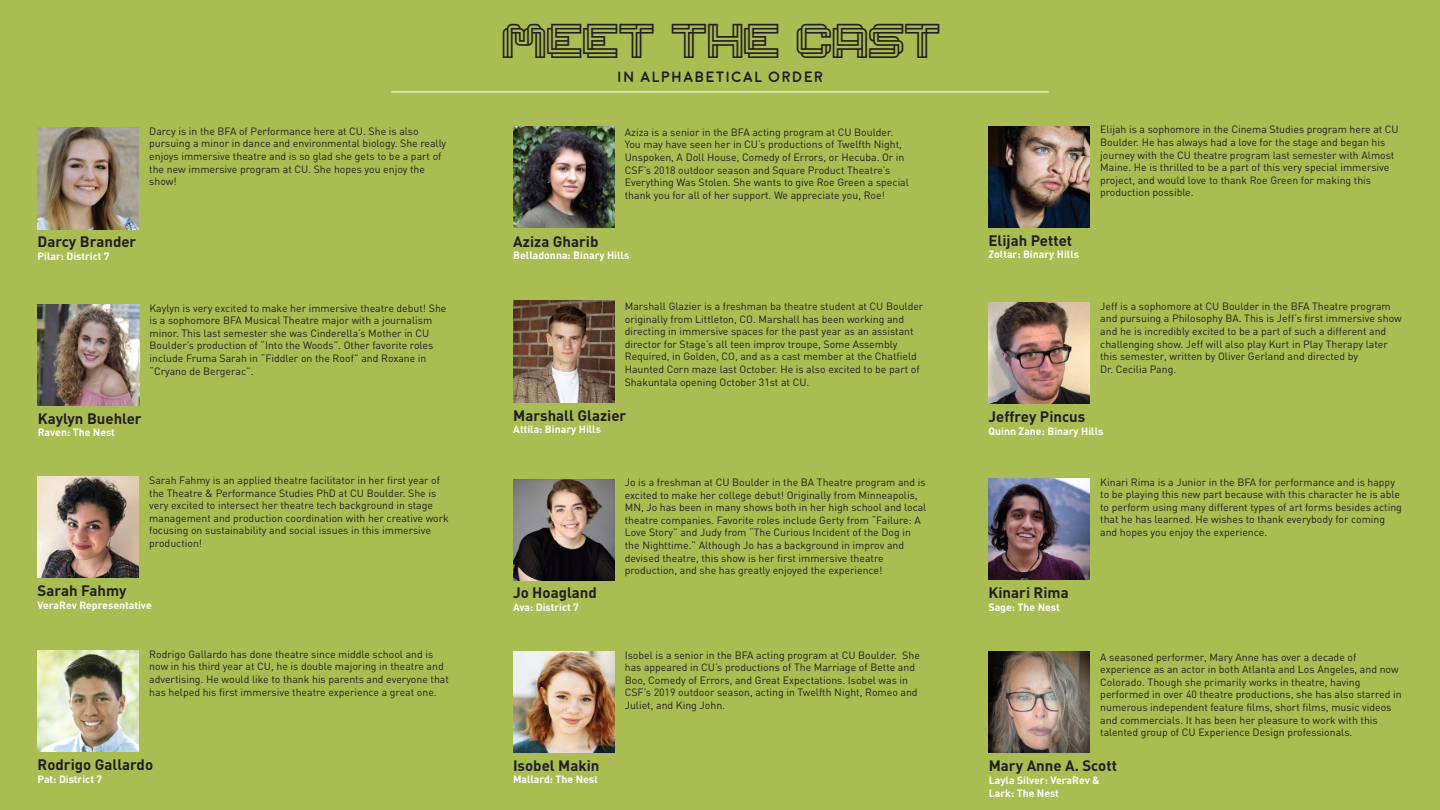
<style>
.page{position:relative;width:1440px;height:810px;background:#aabd52}
.page>*{position:absolute;margin:0;border:0;box-sizing:border-box;transform-origin:0 0}
.t1{font:48.82px "Linee DEMO Regular";letter-spacing:-.06em;color:#231e20}
.t2{font:700 15px "DIN";color:#231e20}
.t3{font:700 15px "Moon";letter-spacing:.06em;color:#231e20}
.t4{font:10.5px/12.6px "DIN";color:#231e20}
.t5{font:700 10.5px/12.6px "DIN";color:#fff}
</style>
<div class="page">
<img style="left:988px;top:651px;width:102px;height:102px">
<img style="left:988px;top:302px;width:102px;height:102px">
<img style="left:513px;top:479px;width:101px;height:101px">
<img style="left:38px;top:476px;width:101px;height:102px">
<img style="left:513px;top:127px;width:101px;height:101px">
<img style="left:988px;top:126px;width:102px;height:101px">
<img style="left:513px;top:652px;width:101px;height:101px">
<img style="left:38px;top:650px;width:101px;height:101px">
<img style="left:988px;top:478px;width:102px;height:101px">
<hr style="left:391px;top:92px;width:658px;height:1px;background:#fff">
<img style="left:513px;top:301px;width:101px;height:101px">
<img style="left:38px;top:305px;width:101px;height:101px">
<img style="left:38px;top:128px;width:101px;height:101px">
<p class="t4" style="left:149px;top:125px;width:299px">Darcy is in the BFA of Performance here at CU. She is also pursuing a minor in dance and environmental biology. She really enjoys immersive theatre and is so glad she gets to be a part of the new immersive program at CU. She hopes you enjoy the show!</p>
<h2 class="t2" style="left:38px;top:232px;width:100px">Darcy Brander</h2>
<p class="t5" style="left:38px;top:249px;width:74px">Pilar: District 7</p>
<p class="t4" style="left:149px;top:301px;width:299px">Kaylyn is very excited to make her immersive theatre debut! She is a sophomore BFA Musical Theatre major with a journalism minor. This last semester she was Cinderella’s Mother in CU Boulder’s production of “Into the Woods”. Other favorite roles include Fruma Sarah in “Fiddler on the Roof” and Roxane in “Cryano de Bergerac”.</p>
<h2 class="t2" style="left:38px;top:409px;width:106px">Kaylyn Buehler</h2>
<p class="t5" style="left:38px;top:426px;width:79px">Raven: The Nest</p>
<p class="t4" style="left:149px;top:474px;width:301px">Sarah Fahmy is an applied theatre facilitator in her first year of the Theatre &amp; Performance Studies PhD at CU Boulder. She is very excited to intersect her theatre tech background in stage management and production coordination with her creative work focusing on sustainability and social issues in this immersive production!</p>
<h2 class="t2" style="left:38px;top:581px;width:91px">Sarah Fahmy</h2>
<p class="t5" style="left:38px;top:598px;width:116px">VeraRev Representative</p>
<p class="t4" style="left:149px;top:648px;width:301px">Rodrigo Gallardo has done theatre since middle school and is now in his third year at CU, he is double majoring in theatre and advertising. He would like to thank his parents and everyone that has helped his first immersive theatre experience a great one.</p>
<h2 class="t2" style="left:38px;top:755px;width:117px">Rodrigo Gallardo</h2>
<p class="t5" style="left:38px;top:772px;width:66px">Pat: District 7</p>
<h1 class="t1" style="left:501px;top:13px;width:443px">MEET THE CAST</h1>
<h2 class="t3" style="left:617px;top:70px;width:208px">IN ALPHABETICAL ORDER</h2>
<p class="t4" style="left:625px;top:126px;width:286px">Aziza is a senior in the BFA acting program at CU Boulder.<br>You may have seen her in CU’s productions of Twelfth Night, Unspoken, A Doll House, Comedy of Errors, or Hecuba. Or in CSF’s 2018 outdoor season and Square Product Theatre’s Everything Was Stolen. She wants to give Roe Green a special thank you for all of her support. We appreciate you, Roe!</p>
<h2 class="t2" style="left:513px;top:231px;width:87px">Aziza Gharib</h2>
<p class="t5" style="left:513px;top:249px;width:117px">Belladonna: Binary Hills</p>
<p class="t4" style="left:625px;top:300px;width:300px">Marshall Glazier is a freshman ba theatre student at CU Boulder originally from Littleton, CO. Marshall has been working and directing in immersive spaces for the past year as an assistant director for Stage’s all teen improv troupe, Some Assembly Required, in Golden, CO, and as a cast member at the Chatfield Haunted Corn maze last October. He is also excited to be part of Shakuntala opening October 31st at CU.</p>
<h2 class="t2" style="left:513px;top:406px;width:115px">Marshall Glazier</h2>
<p class="t5" style="left:513px;top:423px;width:89px">Attila: Binary Hills</p>
<h2 class="t2" style="left:513px;top:583px;width:85px">Jo Hoagland</h2>
<p class="t5" style="left:513px;top:600px;width:67px">Ava: District 7</p>
<h2 class="t2" style="left:513px;top:756px;width:88px">Isobel Makin</h2>
<p class="t5" style="left:513px;top:773px;width:86px">Mallard: The Nest</p>
<p class="t4" style="left:625px;top:476px;width:303px">Jo is a freshman at CU Boulder in the BA Theatre program and is excited to make her college debut! Originally from Minneapolis, MN, Jo has been in many shows both in her high school and local theatre companies. Favorite roles include Gerty from “Failure: A Love Story” and Judy from “The Curious Incident of the Dog in the Nighttime.” Although Jo has a background in improv and devised theatre, this show is her first immersive theatre production, and she has greatly enjoyed the experience!</p>
<p class="t4" style="left:625px;top:648px;width:297px">Isobel is a senior in the BFA acting program at CU Boulder. She has appeared in CU’s productions of The Marriage of Bette and Boo, Comedy of Errors, and Great Expectations. Isobel was in CSF’s 2019 outdoor season, acting in Twelfth Night, Romeo and Juliet, and King John.</p>
<h2 class="t2" style="left:988px;top:231px;width:85px">Elijah Pettet</h2>
<p class="t5" style="left:988px;top:248px;width:92px">Zoltar: Binary Hills</p>
<p class="t4" style="left:1100px;top:123px;width:300px">Elijah is a sophomore in the Cinema Studies program here at CU Boulder. He has always had a love for the stage and began his journey with the CU theatre program last semester with Almost Maine. He is thrilled to be a part of this very special immersive project, and would love to thank Roe Green for making this production possible.</p>
<p class="t4" style="left:1100px;top:299px;width:303px">Jeff is a sophomore at CU Boulder in the BFA Theatre program and pursuing a Philosophy BA. This is Jeff’s first immersive show and he is incredibly excited to be a part of such a different and challenging show. Jeff will also play Kurt in Play Therapy later this semester, written by Oliver Gerland and directed by<br>Dr. Cecilia Pang.</p>
<h2 class="t2" style="left:988px;top:407px;width:98px">Jeffrey Pincus</h2>
<p class="t5" style="left:988px;top:424px;width:116px">Quinn Zane: Binary Hills</p>
<h2 class="t2" style="left:988px;top:583px;width:82px">Kinari Rima</h2>
<p class="t5" style="left:988px;top:600px;width:73px">Sage: The Nest</p>
<p class="t4" style="left:1100px;top:475px;width:303px">Kinari Rima is a Junior in the BFA for performance and is happy to be playing this new part because with this character he is able to perform using many different types of art forms besides acting that he has learned. He wishes to thank everybody for coming and hopes you enjoy the experience.</p>
<p class="t4" style="left:1100px;top:650px;width:303px">A seasoned performer, Mary Anne has over a decade of experience as an actor in both Atlanta and Los Angeles, and now Colorado. Though she primarily works in theatre, having performed in over 40 theatre productions, she has also starred in numerous independent feature films, short films, music videos and commercials. It has been her pleasure to work with this talented group of CU Experience Design professionals.</p>
<h2 class="t2" style="left:989px;top:756px;width:130px">Mary Anne A. Scott</h2>
<p class="t5" style="left:989px;top:773px;width:113px">Layla Silver: VeraRev &amp;<br>Lark: The Nest</p>
</div>
